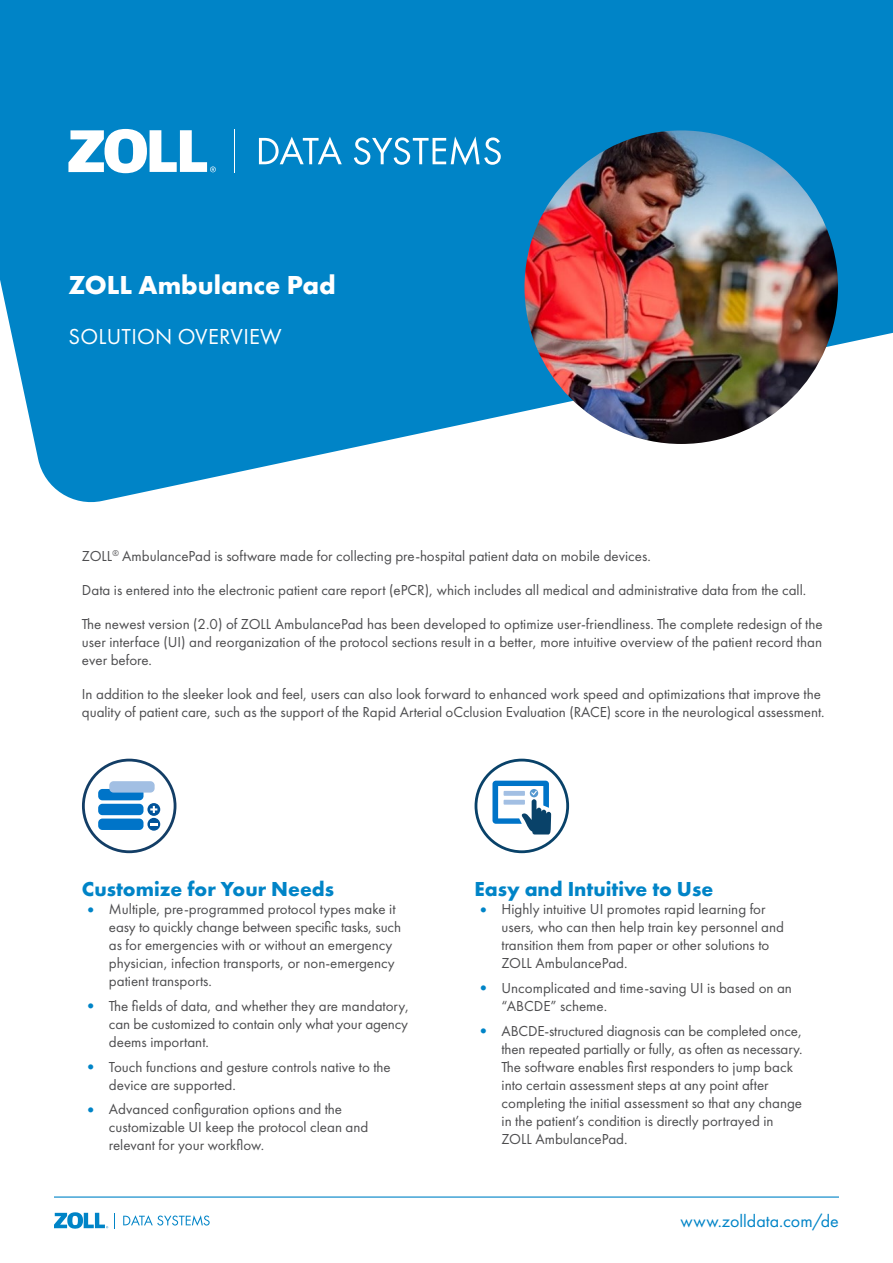
<style>
.page{position:relative;width:893px;height:1263px;background:#fff}
.page>*{position:absolute;margin:0;border:0;box-sizing:border-box;transform-origin:0 0}
.Heading_1{font:700 27px "Futura PT";color:#fff}
.Subheading{font:22.5px "Futura PT";letter-spacing:.01em;color:#fff}
.Heading_2{font:700 21px "Futura PT";color:#0084c7}
.Footer_Website{font:18px "Futura PT";color:#0084c7}
.Paragraph{font:15px/18px "Futura PT";color:#4d4d4f}
.s1{font-size:18px;color:#0084c7}
</style>
<div class="page">
<svg style="left:0;top:0;width:893px;height:503px;fill:#0084c7"></svg>
<svg style="left:54px;top:1212px;width:54px;height:17px"></svg>
<svg style="left:123px;top:1215px;width:87px;height:11px"></svg>
<hr style="left:54px;top:1196px;width:785px;height:1px;background:#0084c7">
<img style="left:524px;top:130px;width:314px;height:314px;border-radius:157px">
<div style="left:475px;top:759px;width:94px;height:94px;border:3px solid #094269;border-radius:50%"></div>
<svg style="left:492px;top:781px;width:59px;height:53px"></svg>
<div style="left:504px;top:791px;width:21px;height:5px;background:#a2bfe3"></div>
<div style="left:504px;top:800px;width:21px;height:5px;background:#a2bfe3"></div>
<div style="left:82px;top:759px;width:94px;height:94px;border:3px solid #133e66;border-radius:50%"></div>
<div style="left:98px;top:789px;width:46px;height:11px;background:#0074c8;border-radius:4px"></div>
<div style="left:98px;top:804px;width:46px;height:11px;background:#0074c8;border-radius:4px"></div>
<div style="left:98px;top:818px;width:46px;height:12px;background:#0074c8;border-radius:4px"></div>
<div style="left:109px;top:781px;width:46px;height:11px;background:#a2bfe3;border-radius:4px"></div>
<svg style="left:147px;top:803px;width:13px;height:13px"></svg>
<svg style="left:150px;top:806px;width:7px;height:7px"></svg>
<svg style="left:147px;top:818px;width:13px;height:13px"></svg>
<svg style="left:150px;top:823px;width:7px;height:2px"></svg>
<hr style="left:234px;top:129px;width:1px;height:44px;background:#fff">
<svg style="left:259px;top:137px;width:83px;height:27px"></svg>
<svg style="left:354px;top:136px;width:147px;height:29px"></svg>
<svg style="left:68px;top:129px;width:148px;height:44px"></svg>
<p class="Heading_1" style="left:68px;top:268px;width:269px">ZOLL Ambulance Pad</p>
<p class="Subheading" style="left:69px;top:323px;width:215px">SOLUTION OVERVIEW</p>
<p class="Paragraph" style="left:82px;top:547px;width:570px">ZOLL<sup>®</sup> AmbulancePad is software made for collecting pre-hospital patient data on mobile devices.</p>
<p class="Paragraph" style="left:82px;top:581px;width:726px">Data is entered into the electronic patient care report (ePCR), which includes all medical and administrative data from the call.</p>
<p class="Paragraph" style="left:82px;top:615px;width:742px;text-align:justify">The newest version (2.0) of ZOLL AmbulancePad has been developed to optimize user-friendliness. The complete redesign of the user interface (UI) and reorganization of the protocol sections result in a better, more intuitive overview of the patient record than ever before.</p>
<p class="Paragraph" style="left:82px;top:685px;width:744px">In addition to the sleeker look and feel, users can also look forward to enhanced work speed and optimizations that improve the quality of patient care, such as the support of the Rapid Arterial oCclusion Evaluation (RACE) score in the neurological assessment.</p>
<p class="Heading_2" style="left:82px;top:876px;width:254px">Customize for Your Needs</p>
<p class="Paragraph" style="left:109px;top:900px;width:294px;text-indent:-27px"><span class="s1">•</span> Multiple, pre-programmed protocol types make it easy to quickly change between specific tasks, such as for emergencies with or without an emergency physician, infection transports, or non-emergency patient transports.</p>
<p class="Paragraph" style="left:109px;top:997px;width:302px;text-align:justify;text-indent:-27px"><span class="s1">•</span> The fields of data, and whether they are mandatory, can be customized to contain only what your agency deems important.</p>
<p class="Paragraph" style="left:109px;top:1058px;width:283px;text-indent:-27px"><span class="s1">•</span> Touch functions and gesture controls native to the device are supported.</p>
<p class="Paragraph" style="left:109px;top:1100px;width:261px;text-indent:-27px"><span class="s1">•</span> Advanced configuration options and the customizable UI keep the protocol clean and relevant for your workflow.</p>
<p class="Heading_2" style="left:475px;top:876px;width:240px">Easy and Intuitive to Use</p>
<p class="Paragraph" style="left:502px;top:900px;width:284px;text-indent:-27px"><span class="s1">•</span> Highly intuitive UI promotes rapid learning for users, who can then help train key personnel and transition them from paper or other solutions to ZOLL AmbulancePad.</p>
<p class="Paragraph" style="left:502px;top:979px;width:292px;text-indent:-27px"><span class="s1">•</span> Uncomplicated and time-saving UI is based on an “ABCDE” scheme.</p>
<p class="Paragraph" style="left:502px;top:1022px;width:303px;text-indent:-27px"><span class="s1">•</span> ABCDE-structured diagnosis can be completed once, then repeated partially or fully, as often as necessary.<br>The software enables first responders to jump back into certain assessment steps at any point after completing the initial assessment so that any change in the patient’s condition is directly portrayed in ZOLL AmbulancePad.</p>
<p class="Footer_Website" style="left:681px;top:1211px;width:160px">www.zolldata.com/de</p>
</div>
